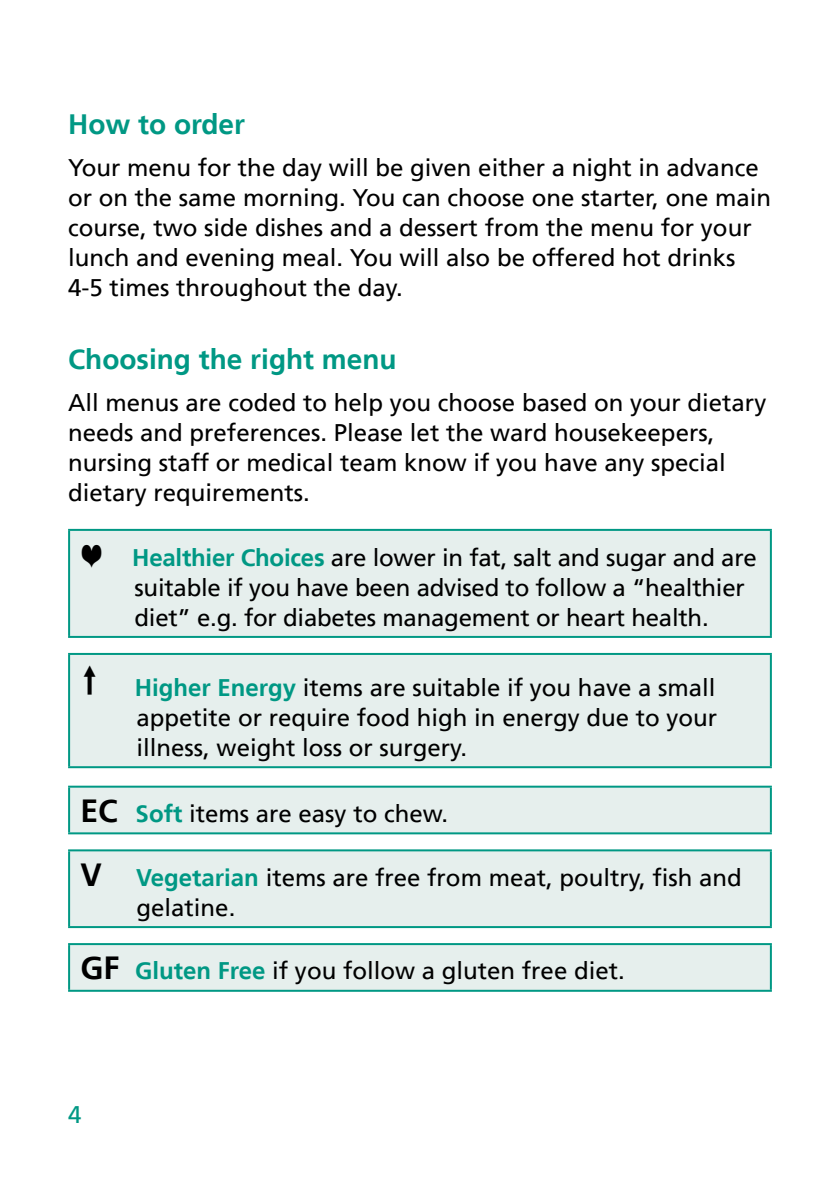
<style>
.page{position:relative;width:840px;height:1191px;background:#fff}
.page>*{position:absolute;margin:0;border:0;box-sizing:border-box;transform-origin:0 0}
.Body_Text{font:700 32px "Frutiger LT";color:#000}
.Main_Headings{font:700 28px "Frutiger LT";color:#009884}
.Body_Text-2{font:24px/30px "Frutiger LT";color:#000}
.t1{font:24px "Frutiger LT";color:#009884}
.s1{font-weight:700;color:#009884}
.s2{font-weight:700;font-size:32px}
</style>
<div class="page">
<svg style="left:69px;top:531px;width:701px;height:458px;fill:#e6efed"></svg>
<hr style="left:68px;top:531px;width:2px;height:105px;background:#009884">
<hr style="left:68px;top:529px;width:703px;height:2px;background:#009884">
<hr style="left:769px;top:531px;width:2px;height:105px;background:#009884">
<hr style="left:68px;top:636px;width:703px;height:2px;background:#009884">
<hr style="left:68px;top:655px;width:2px;height:111px;background:#009884">
<hr style="left:68px;top:653px;width:703px;height:2px;background:#009884">
<hr style="left:769px;top:655px;width:2px;height:111px;background:#009884">
<hr style="left:68px;top:766px;width:703px;height:2px;background:#009884">
<hr style="left:68px;top:787px;width:2px;height:45px;background:#009884">
<hr style="left:68px;top:785px;width:703px;height:2px;background:#009884">
<hr style="left:769px;top:787px;width:2px;height:45px;background:#009884">
<hr style="left:68px;top:832px;width:703px;height:2px;background:#009884">
<hr style="left:68px;top:851px;width:2px;height:75px;background:#009884">
<hr style="left:68px;top:849px;width:703px;height:2px;background:#009884">
<hr style="left:769px;top:851px;width:2px;height:75px;background:#009884">
<hr style="left:68px;top:926px;width:703px;height:2px;background:#009884">
<hr style="left:68px;top:945px;width:2px;height:44px;background:#009884">
<hr style="left:68px;top:943px;width:703px;height:2px;background:#009884">
<hr style="left:769px;top:945px;width:2px;height:44px;background:#009884">
<hr style="left:68px;top:989px;width:703px;height:2px;background:#009884">
<svg style="left:82px;top:544px;width:19px;height:23px"></svg>
<svg style="left:84px;top:665px;width:11px;height:29px"></svg>
<p class="Main_Headings" style="left:68px;top:108px;width:178px">How to order</p>
<p class="Body_Text-2" style="left:68px;top:153px;width:704px">Your menu for the day will be given either a night in advance or on the same morning. You can choose one starter, one main course, two side dishes and a dessert from the menu for your lunch and evening meal. You will also be offered hot drinks 4-5 times throughout the day.</p>
<p class="Main_Headings" style="left:68px;top:343px;width:330px">Choosing the right menu</p>
<p class="Body_Text-2" style="left:68px;top:387px;width:699px">All menus are coded to help you choose based on your dietary needs and preferences. Please let the ward housekeepers, nursing staff or medical team know if you have any special dietary requirements.</p>
<p class="Body_Text-2" style="left:132px;top:542px;width:625px"><span class="s1">Healthier Choices</span> are lower in fat, salt and sugar and are suitable if you have been advised to follow a “healthier diet” e.g. for diabetes management or heart health.</p>
<p class="Body_Text-2" style="left:135px;top:672px;width:583px;text-align:justify"><span class="s1">Higher Energy</span> items are suitable if you have a small appetite or require food high in energy due to your illness, weight loss or surgery.</p>
<p class="Body_Text-2" style="left:80px;top:798px;width:369px"><span class="s2">EC</span> <span class="s1">Soft</span> items are easy to chew.</p>
<p class="Body_Text" style="left:80px;top:855px;width:23px">V</p>
<p class="Body_Text-2" style="left:136px;top:862px;width:607px"><span class="s1">Vegetarian</span> items are free from meat, poultry, fish and gelatine.</p>
<p class="Body_Text-2" style="left:80px;top:956px;width:545px"><span class="s2">GF</span> <span class="s1">Gluten Free</span> if you follow a gluten free diet.</p>
<p class="t1" style="left:68px;top:1101px;width:15px">4</p>
</div>
